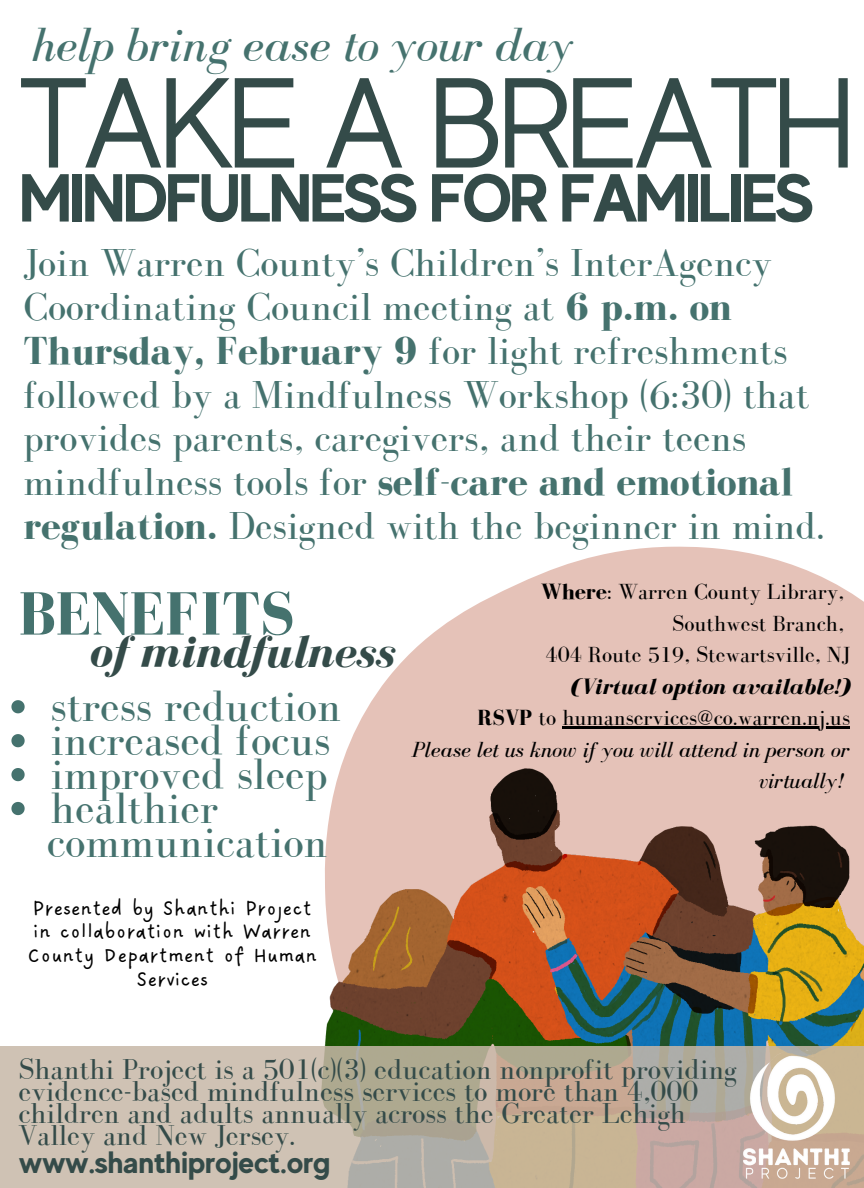
<style>
.page{position:relative;width:864px;height:1188px;background:#fff}
.page>*{position:absolute;margin:0;border:0;box-sizing:border-box;transform-origin:0 0}
.t1{font:127.65px "MADE Evolve Sans";letter-spacing:-.055em;color:#344b49}
.t2{font:700 67.65px "MADE Evolve Sans";letter-spacing:-.055em;color:#344b49}
.t3{font:700 62.7px "Bodoni FLF";color:#45726e}
.t4{font:italic 49.5px "Bodoni FLF";color:#45726e}
.t5{font:italic 700 46.35px "Bodoni FLF";color:#344b49}
.t6{font:45.3px/33.9px "Bodoni FLF";color:#45726e}
.t7{font:40.2px/43.8px "Bodoni FLF";color:#45726e}
.t8{font:700 30.9px "MADE Evolve Sans";color:#344b49}
.t9{font:29.7px/22px "Bodoni FLF";color:#344b49}
.t10{font:italic 22.5px/31.5px "Bodoni FLF";color:#000;text-align:right}
.t11{font:22.5px/23.7px "DO Sans Regular Alt";color:#000;text-align:center}
.t12{font:22.5px/31.5px "Bodoni FLF";color:#000;text-align:right}
.s1{font-weight:700}
.s2{font-weight:700;font-style:normal}
.s3{font-style:normal}
</style>
<div class="page">
<svg style="left:340px;top:546px;width:524px;height:222px;fill:#e5c2b8"></svg>
<img style="left:324px;top:768px;width:540px;height:278px">
<svg style="left:0;top:1046px;width:864px;height:142px;background:#c3b6a5"></svg>
<img style="left:727px;top:1051px;width:137px;height:137px">
<svg style="left:11px;top:700px;width:14px;height:13px"></svg>
<svg style="left:11px;top:734px;width:14px;height:13px"></svg>
<svg style="left:11px;top:768px;width:14px;height:13px"></svg>
<svg style="left:11px;top:802px;width:14px;height:13px"></svg>
<hr style="left:562px;top:726px;width:288px;height:3px;background:#000">
<p class="t4" style="left:32px;top:18px;width:543px">help bring ease to your day</p>
<h1 class="t1" style="left:18px;top:53px;width:839px">TAKE A BREATH</h1>
<h2 class="t2" style="left:18px;top:158px;width:797px">MINDFULNESS FOR FAMILIES</h2>
<p class="t7" style="left:23px;top:240px;width:803px">Join Warren County’s Children’s InterAgency Coordinating Council meeting at <span class="s1">6 p.m. on Thursday, February 9</span> for light refreshments followed by a Mindfulness Workshop (6:30) that provides parents, caregivers, and their teens mindfulness tools for <span class="s1">self-care and emotional regulation.</span> Designed with the beginner in mind.</p>
<h3 class="t3" style="left:18px;top:580px;width:278px">BENEFITS</h3>
<p class="t5" style="left:89px;top:627px;width:308px">of mindfulness</p>
<p class="t6" style="left:47px;top:689px;width:296px">stress reduction increased focus improved sleep healthier communication</p>
<p class="t12" style="left:541px;top:576px;width:311px"><span class="s1">Where</span>: Warren County Library,<br>Southwest Branch,<br>404 Route 519, Stewartsville, NJ</p>
<p class="t10" style="left:412px;top:670px;width:440px"><span class="s1">(Virtual option available!)<br></span><span class="s2">RSVP</span> <span class="s3">to humanservices@co.warren.nj.us<br></span>Please let us know if you will attend in person or virtually!</p>
<p class="t11" style="left:28px;top:897px;width:291px">Presented by Shanthi Project in collaboration with Warren<br>County Department of Human<br>Services</p>
<p class="t9" style="left:18px;top:1058px;width:720px">Shanthi Project is a 501(c)(3) education nonprofit providing evidence-based mindfulness services to more than 4,000 children and adults annually across the Greater Lehigh Valley and New Jersey.</p>
<p class="t8" style="left:19px;top:1144px;width:313px">www.shanthiproject.org</p>
</div>
